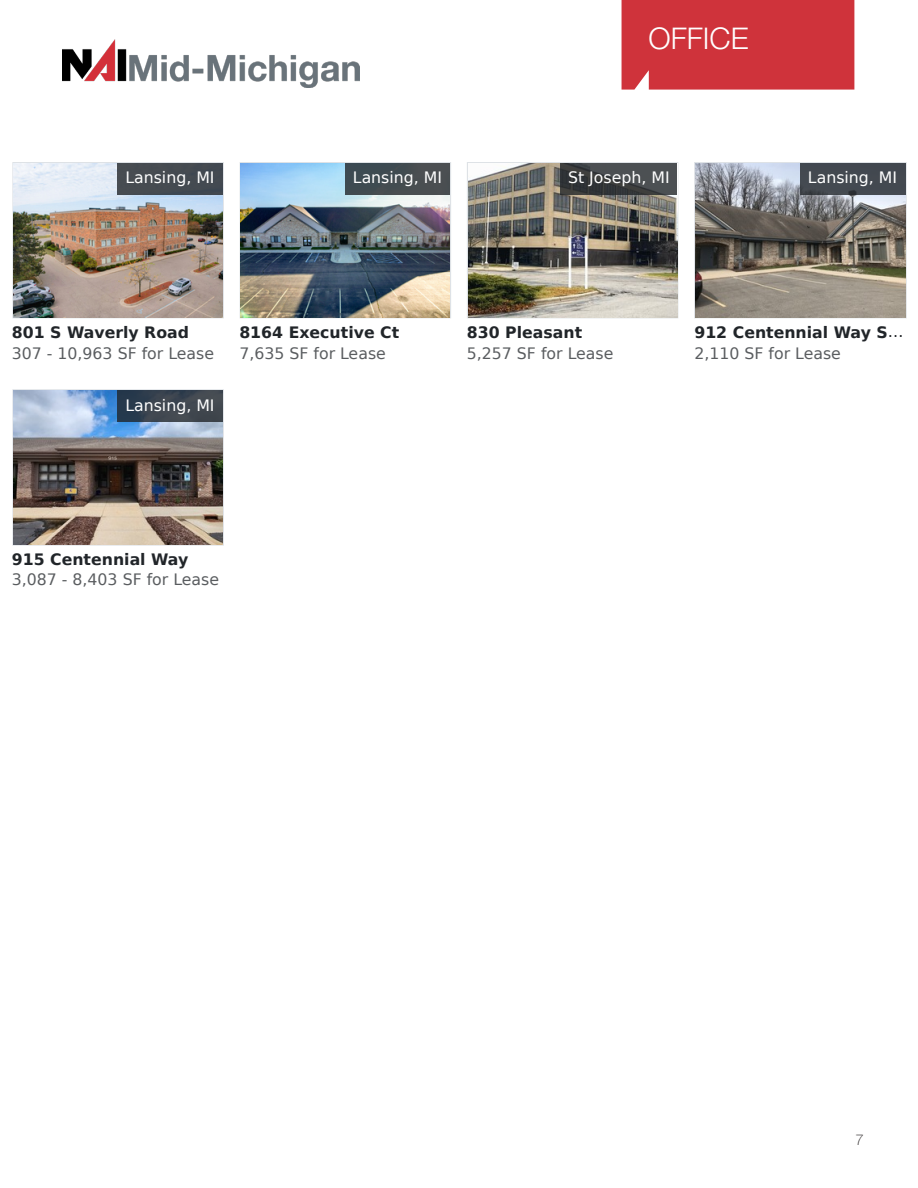
<style>
.page{position:relative;width:918px;height:1188px;background:#fff}
.page>*{position:absolute;margin:0;border:0;box-sizing:border-box;transform-origin:0 0}
.t1{font:300 30px "Helvetica Neue";color:#fff}
.t2{font:700 15.75px/21.3px "DejaVu Sans";color:#212529}
.t3{font:15.75px "DejaVu Sans";color:rgb(33 37 41/.75)}
.t4{font:15.75px "DejaVu Sans";color:#fff}
.t5{font:100 15px "Helvetica Neue";color:#231f20}
.s1{font-weight:400}
.s2{font-weight:400;color:rgb(33 37 41/.75)}
</style>
<div class="page">
<div style="left:622px;top:0;width:232px;height:90px;background:#cf333b"></div>
<img style="left:63px;top:39px;width:297px;height:48px">
<div style="left:12px;top:162px;width:212px;height:156px;border:1px solid #dee2e6"></div>
<div style="left:240px;top:162px;width:211px;height:156px;border:1px solid #dee2e6"></div>
<div style="left:467px;top:162px;width:211px;height:156px;border:1px solid #dee2e6"></div>
<div style="left:694px;top:162px;width:213px;height:156px;border:1px solid #dee2e6"></div>
<div style="left:12px;top:389px;width:212px;height:157px;border:1px solid #dee2e6"></div>
<img style="left:14px;top:163px;width:209px;height:154px">
<div style="left:117px;top:163px;width:106px;height:32px;background:#454b51"></div>
<img style="left:241px;top:163px;width:209px;height:154px">
<div style="left:345px;top:163px;width:105px;height:32px;background:#444c51"></div>
<img style="left:468px;top:163px;width:209px;height:154px">
<div style="left:560px;top:163px;width:117px;height:32px;background:#212529;opacity:.8"></div>
<img style="left:695px;top:163px;width:211px;height:154px">
<div style="left:800px;top:163px;width:106px;height:32px;background:#434950"></div>
<img style="left:14px;top:390px;width:209px;height:154px">
<div style="left:117px;top:390px;width:106px;height:32px;background:#212529;opacity:.8"></div>
<p class="t1" style="left:649px;top:14px;width:102px">OFFICE</p>
<p class="t4" style="left:125px;top:164px;width:91px">Lansing, MI</p>
<p class="t4" style="left:353px;top:164px;width:91px">Lansing, MI</p>
<p class="t4" style="left:568px;top:164px;width:103px">St Joseph, MI</p>
<p class="t4" style="left:808px;top:164px;width:91px">Lansing, MI</p>
<p class="t2" style="left:12px;top:321px;width:179px">801 S Waverly Road</p>
<p class="t3" style="left:12px;top:339px;width:204px">307 - 10,963 SF for Lease</p>
<p class="t4" style="left:125px;top:391px;width:91px">Lansing, MI</p>
<p class="t2" style="left:239px;top:321px;width:161px">8164 Executive Ct</p>
<p class="t3" style="left:239px;top:339px;width:148px">7,635 SF for Lease</p>
<p class="t2" style="left:12px;top:548px;width:178px">915 Centennial Way</p>
<p class="t3" style="left:12px;top:566px;width:209px">3,087 - 8,403 SF for Lease</p>
<p class="t2" style="left:467px;top:321px;width:117px">830 Pleasant</p>
<p class="t3" style="left:467px;top:339px;width:148px">5,257 SF for Lease</p>
<p class="t2" style="left:694px;top:321px;width:211px">912 Centennial Way S<span class="s1">…<br></span><span class="s2">2,110 SF for Lease</span></p>
<p class="t5" style="left:856px;top:1128px;width:10px">7</p>
</div>
